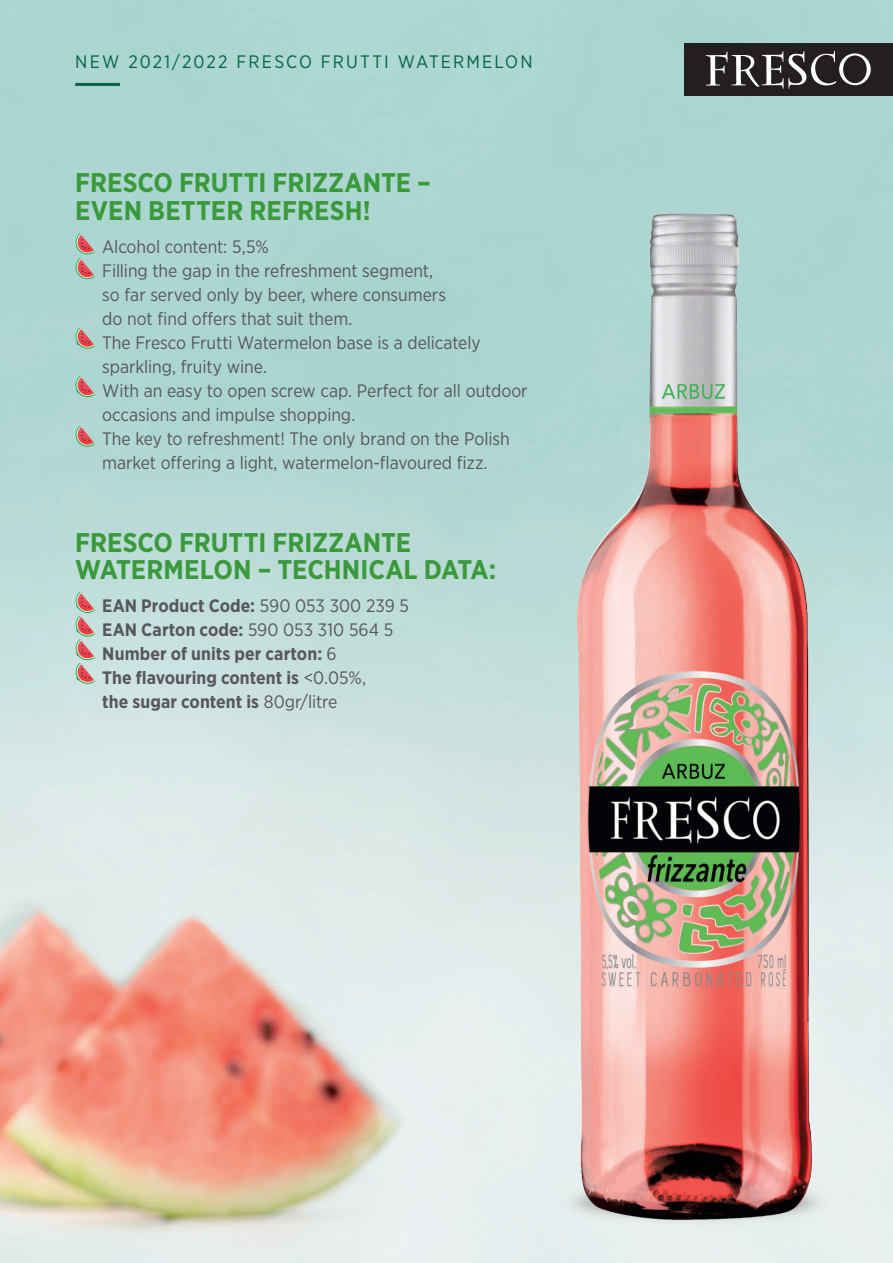
<style>
.page{position:relative;width:893px;height:1263px;background:#fff}
.page>*{position:absolute;margin:0;border:0;box-sizing:border-box;transform-origin:0 0}
.t1{font:700 27px/28.5px "Gotham Narrow";color:#3a9a3b}
.t2{font:18px/24px "Gotham Narrow";letter-spacing:-.005em;color:#57585a}
.t3{font:700 18px/24px "Gotham Narrow";letter-spacing:.005em;color:#57585a;text-align:center}
.t4{font:18px "Gotham Narrow";letter-spacing:.115em;color:#006540}
.s1{font-weight:400}
</style>
<div class="page">
<img style="left:0;top:0;width:893px;height:1263px">
<img style="left:561px;top:212px;width:269px;height:1016px">
<hr style="left:75px;top:83px;width:45px;height:3px;background:#006540">
<svg style="left:74px;top:233px;width:21px;height:48px"></svg>
<svg style="left:74px;top:328px;width:21px;height:22px"></svg>
<svg style="left:74px;top:376px;width:21px;height:23px"></svg>
<svg style="left:74px;top:426px;width:21px;height:22px"></svg>
<svg style="left:74px;top:592px;width:21px;height:93px;background:#c7aca5"></svg>
<div style="left:684px;top:43px;width:209px;height:53px;background:#231f20"></div>
<svg style="left:706px;top:51px;width:165px;height:38px"></svg>
<p class="t4" style="left:75px;top:51px;width:459px">NEW 2021/2022 FRESCO FRUTTI WATERMELON</p>
<h1 class="t1" style="left:75px;top:168px;width:357px">FRESCO FRUTTI FRIZZANTE –<br>EVEN BETTER REFRESH!</h1>
<p class="t2" style="left:75px;top:234px;width:195px">• Alcohol content: 5,5%</p>
<p class="t2" style="left:102px;top:258px;width:345px;text-indent:-27px">• Filling the gap in the refreshment segment, so far served only by beer, where consumers do not find offers that suit them.</p>
<p class="t2" style="left:102px;top:330px;width:380px;text-indent:-27px">• The Fresco Frutti Watermelon base is a delicately sparkling, fruity wine.</p>
<p class="t2" style="left:102px;top:378px;width:427px;text-indent:-27px">• With an easy to open screw cap. Perfect for all outdoor occasions and impulse shopping.</p>
<p class="t2" style="left:75px;top:426px;width:436px;text-align:center">• The key to refreshment! The only brand on the Polish market offering a light, watermelon-flavoured fizz.</p>
<h1 class="t1" style="left:75px;top:529px;width:422px;line-height:27px">FRESCO FRUTTI FRIZZANTE<br>WATERMELON – TECHNICAL DATA:</h1>
<p class="t3" style="left:75px;top:593px;width:335px">• EAN Product Code: <span class="s1">590 053 300 239 5</span></p>
<p class="t3" style="left:75px;top:617px;width:320px">• EAN Carton code: <span class="s1">590 053 310 564 5</span></p>
<p class="t3" style="left:75px;top:641px;width:263px">• Number of units per carton: <span class="s1">6</span></p>
<p class="t3" style="left:75px;top:665px;width:292px">• The flavouring content is <span class="s1">&lt;0.05%, </span>the sugar content is <span class="s1">80gr/litre</span></p>
</div>
